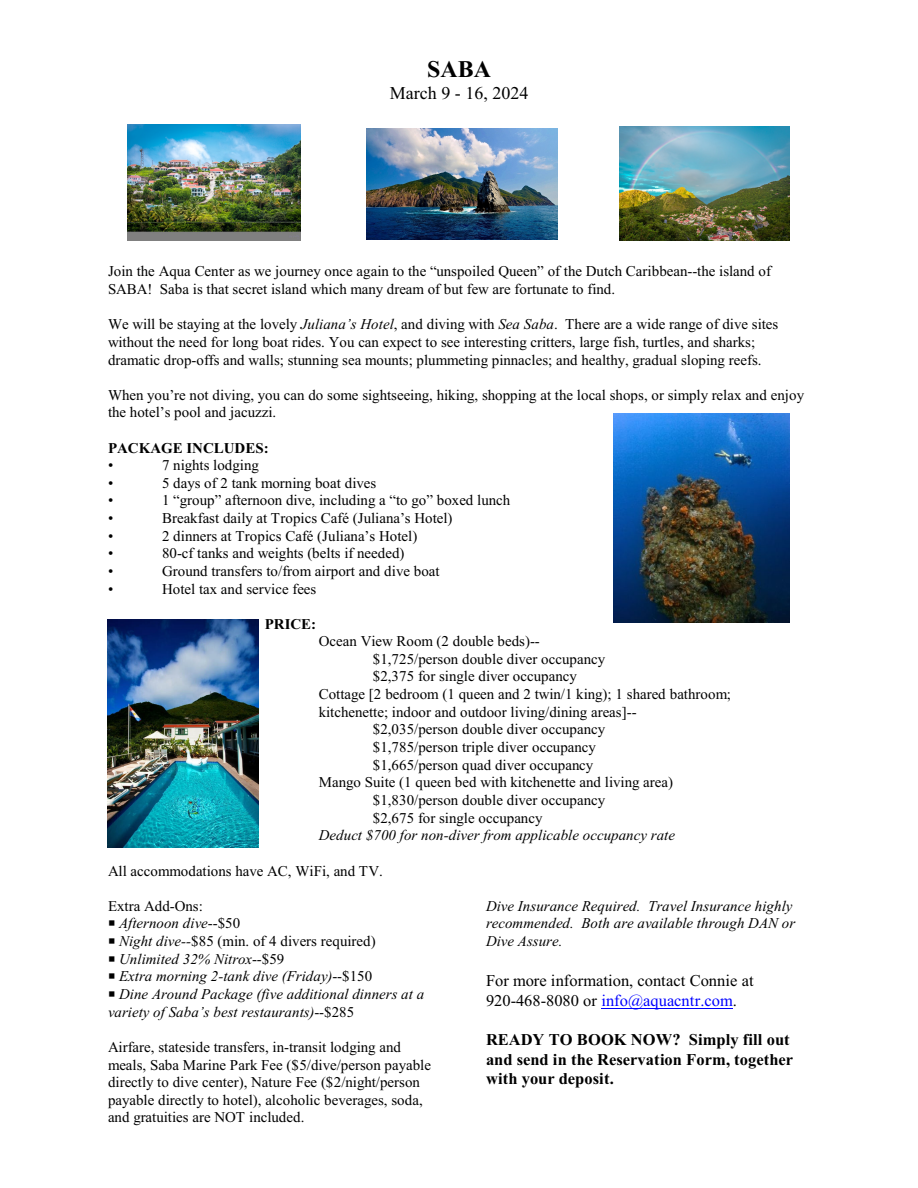
<style>
.page{position:relative;width:918px;height:1188px;background:#fff}
.page>*{position:absolute;margin:0;border:0;box-sizing:border-box;transform-origin:0 0}
.t1{font:700 24px "Times New Roman";color:#000}
.t2{font:18px "Times New Roman";color:#000}
.t3{font:700 16.5px/19.5px "Times New Roman";color:#000}
.t4{font:16.5px/19.5px "Times New Roman";color:#000}
.t5{font:15px/17.7px "Times New Roman";color:#000}
.t6{font:italic 15px/17.7px "Times New Roman";color:#000}
.t7{font:700 15px "Times New Roman";color:#000}
.s1{font-style:italic}
.s2{font-style:normal}
.s3{color:#00f}
</style>
<div class="page">
<img style="left:366px;top:129px;width:192px;height:110px">
<img style="left:620px;top:127px;width:169px;height:113px">
<img style="left:127px;top:125px;width:174px;height:115px">
<img style="left:614px;top:413px;width:176px;height:209px">
<img style="left:107px;top:620px;width:151px;height:228px">
<hr style="left:601px;top:1008px;width:132px;height:1px;background:#00f">
<h1 class="t1" style="left:427px;top:61px;width:65px">SABA</h1>
<p class="t2" style="left:390px;top:87px;width:140px">March 9 - 16, 2024</p>
<p class="t5" style="left:108px;top:264px;width:665px">Join the Aqua Center as we journey once again to the “unspoiled Queen” of the Dutch Caribbean--the island of<br>SABA! Saba is that secret island which many dream of but few are fortunate to find.</p>
<p class="t5" style="left:108px;top:317px;width:672px">We will be staying at the lovely <span class="s1">Juliana’s Hotel</span>, and diving with <span class="s1">Sea Saba</span>. There are a wide range of dive sites without the need for long boat rides. You can expect to see interesting critters, large fish, turtles, and sharks; dramatic drop-offs and walls; stunning sea mounts; plummeting pinnacles; and healthy, gradual sloping reefs.</p>
<p class="t5" style="left:108px;top:387px;width:698px">When you’re not diving, you can do some sightseeing, hiking, shopping at the local shops, or simply relax and enjoy the hotel’s pool and jacuzzi.</p>
<p class="t7" style="left:108px;top:443px;width:162px">PACKAGE INCLUDES:</p>
<p class="t5" style="left:108px;top:458px;width:7px">•</p>
<p class="t5" style="left:162px;top:458px;width:98px">7 nights lodging</p>
<p class="t5" style="left:108px;top:475px;width:7px">•</p>
<p class="t5" style="left:162px;top:475px;width:216px">5 days of 2 tank morning boat dives</p>
<p class="t5" style="left:108px;top:493px;width:7px">•</p>
<p class="t5" style="left:162px;top:493px;width:350px">1 “group” afternoon dive, including a “to go” boxed lunch</p>
<p class="t5" style="left:108px;top:511px;width:7px">•</p>
<p class="t5" style="left:162px;top:511px;width:292px">Breakfast daily at Tropics Café (Juliana’s Hotel)</p>
<p class="t5" style="left:108px;top:528px;width:7px">•</p>
<p class="t5" style="left:162px;top:528px;width:257px">2 dinners at Tropics Café (Juliana’s Hotel)</p>
<p class="t5" style="left:108px;top:546px;width:7px">•</p>
<p class="t5" style="left:162px;top:546px;width:244px">80-cf tanks and weights (belts if needed)</p>
<p class="t5" style="left:108px;top:564px;width:7px">•</p>
<p class="t5" style="left:162px;top:564px;width:279px">Ground transfers to/from airport and dive boat</p>
<p class="t5" style="left:108px;top:581px;width:7px">•</p>
<p class="t5" style="left:162px;top:581px;width:156px">Hotel tax and service fees</p>
<p class="t7" style="left:265px;top:619px;width:53px">PRICE:</p>
<p class="t5" style="left:319px;top:634px;width:223px">Ocean View Room (2 double beds)--</p>
<p class="t5" style="left:373px;top:651px;width:234px">$1,725/person double diver occupancy</p>
<p class="t5" style="left:373px;top:669px;width:206px">$2,375 for single diver occupancy</p>
<p class="t5" style="left:319px;top:687px;width:414px">Cottage [2 bedroom (1 queen and 2 twin/1 king); 1 shared bathroom;</p>
<p class="t5" style="left:319px;top:704px;width:319px">kitchenette; indoor and outdoor living/dining areas]--</p>
<p class="t5" style="left:373px;top:722px;width:234px">$2,035/person double diver occupancy</p>
<p class="t5" style="left:373px;top:740px;width:225px">$1,785/person triple diver occupancy</p>
<p class="t5" style="left:373px;top:757px;width:222px">$1,665/person quad diver occupancy</p>
<p class="t5" style="left:319px;top:775px;width:356px">Mango Suite (1 queen bed with kitchenette and living area)</p>
<p class="t5" style="left:373px;top:793px;width:234px">$1,830/person double diver occupancy</p>
<p class="t5" style="left:373px;top:810px;width:171px">$2,675 for single occupancy</p>
<p class="t6" style="left:319px;top:828px;width:358px">Deduct $700 for non-diver from applicable occupancy rate</p>
<p class="t5" style="left:108px;top:863px;width:276px">All accommodations have AC, WiFi, and TV.</p>
<p class="t5" style="left:108px;top:898px;width:96px">Extra Add-Ons:</p>
<p class="t6" style="left:119px;top:916px;width:123px">Afternoon dive<span class="s2">--$50</span></p>
<p class="t5" style="left:119px;top:934px;width:258px"><span class="s1">Night dive--</span>$85 (min. of 4 divers required)</p>
<p class="t6" style="left:119px;top:951px;width:167px">Unlimited 32% Nitrox<span class="s2">--$59</span></p>
<p class="t6" style="left:119px;top:969px;width:255px">Extra morning 2-tank dive (Friday)<span class="s2">--$150</span></p>
<p class="t6" style="left:119px;top:987px;width:306px">Dine Around Package (five additional dinners at a</p>
<p class="t6" style="left:108px;top:1004px;width:248px">variety of Saba’s best restaurants)<span class="s2">--$285</span></p>
<p class="t5" style="left:108px;top:1039px;width:325px">Airfare, stateside transfers, in-transit lodging and meals, Saba Marine Park Fee ($5/dive/person payable directly to dive center), Nature Fee ($2/night/person payable directly to hotel), alcoholic beverages, soda, and gratuities are NOT included.</p>
<p class="t6" style="left:486px;top:898px;width:311px">Dive Insurance Required. Travel Insurance highly recommended. Both are available through DAN or<br>Dive Assure.</p>
<p class="t4" style="left:486px;top:973px;width:269px">For more information, contact Connie at<br>920-468-8080 or <span class="s3">info@aquacntr.com</span>.</p>
<p class="t3" style="left:486px;top:1032px;width:309px">READY TO BOOK NOW? Simply fill out and send in the Reservation Form, together with your deposit.</p>
</div>
